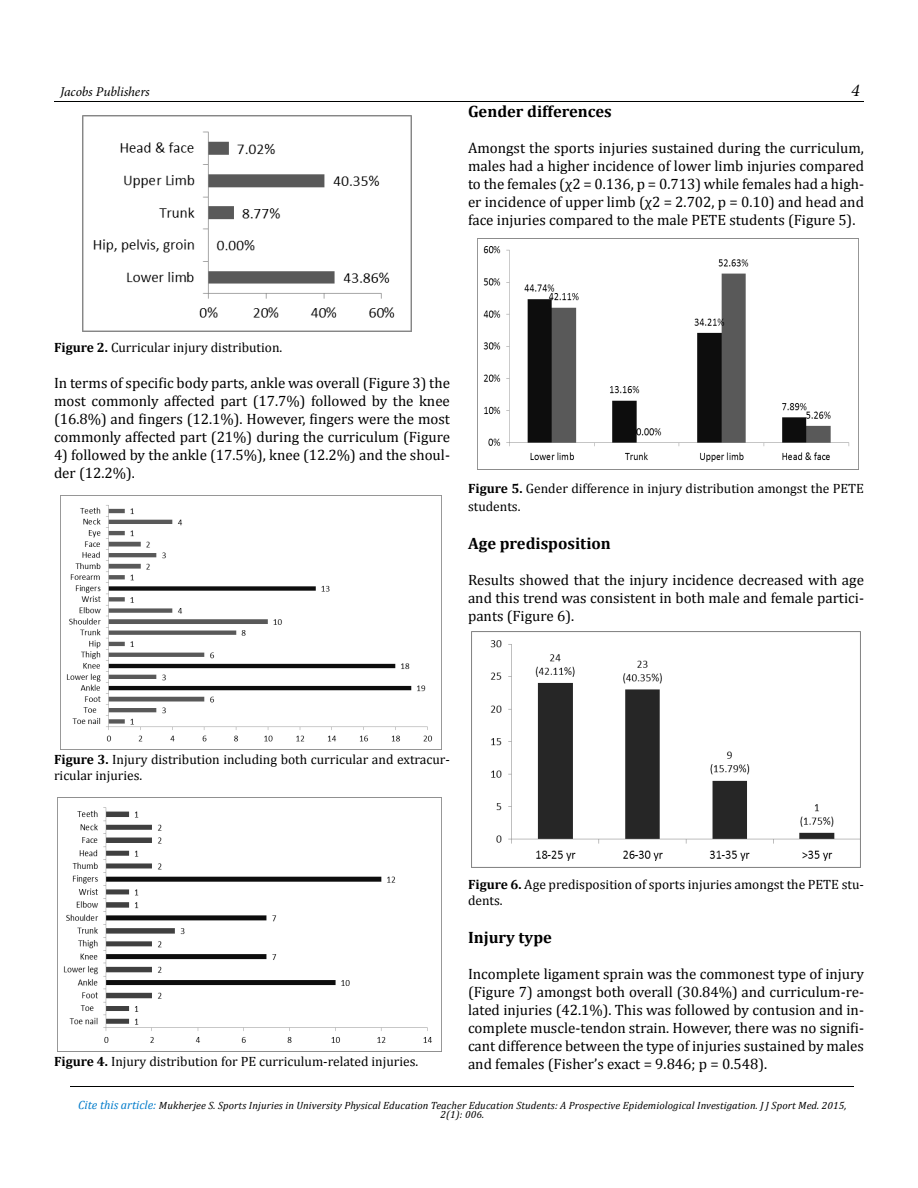
<style>
.page{position:relative;width:918px;height:1188px;background:#fff}
.page>*{position:absolute;margin:0;border:0;box-sizing:border-box;transform-origin:0 0}
.t1{font:italic 18px "Minion Pro";color:#000}
.t2{font:700 16.5px "Cambria";color:#000}
.t3{font:15px/18px "Cambria";color:#000;text-align:justify}
.t4{font:13.5px/16.2px "Cambria";color:#000}
.t5{font:italic 13.5px "Minion Pro";letter-spacing:-.005em;color:#000}
.t6{font:italic 10.5px/9px "Cambria";letter-spacing:.01em;color:#000;text-align:center}
.s1{font-weight:700}
.s2{font-size:12px;color:#007bca}
</style>
<div class="page">
<hr style="left:71px;top:1086px;width:783px;height:1px;background:#000100">
<hr style="left:54px;top:102px;width:810px;height:1px;background:#000100">
<img style="left:83px;top:116px;width:328px;height:216px">
<img style="left:60px;top:495px;width:381px;height:254px">
<img style="left:477px;top:238px;width:381px;height:232px">
<img style="left:471px;top:631px;width:389px;height:236px">
<img style="left:57px;top:797px;width:384px;height:254px">
<p class="t5" style="left:60px;top:82px;width:91px">Jacobs Publishers</p>
<p class="t1" style="left:851px;top:78px;width:10px">4</p>
<p class="t2" style="left:468px;top:99px;width:145px">Gender differences</p>
<p class="t3" style="left:468px;top:139px;width:398px">Amongst the sports injuries sustained during the curriculum, males had a higher incidence of lower limb injuries compared to the females (χ2 = 0.136, p = 0.713) while females had a high&shy;er incidence of upper limb (χ2 = 2.702, p = 0.10) and head and face injuries compared to the male PETE students (Figure 5).</p>
<p class="t4" style="left:54px;top:339px;width:230px"><span class="s1">Figure 2.</span> Curricular injury distribution.</p>
<p class="t3" style="left:54px;top:374px;width:398px">In terms of specific body parts, ankle was overall (Figure 3) the most commonly affected part (17.7%) followed by the knee (16.8%) and fingers (12.1%). However, fingers were the most commonly affected part (21%) during the curriculum (Figure</p>
<p class="t3" style="left:54px;top:446px;width:397px">4) followed by the ankle (17.5%), knee (12.2%) and the shoul&shy;der (12.2%).</p>
<p class="t4" style="left:468px;top:479px;width:398px;line-height:18px"><span class="s1">Figure 5.</span> Gender difference in injury distribution amongst the PETE students.</p>
<p class="t2" style="left:468px;top:531px;width:144px">Age predisposition</p>
<p class="t3" style="left:468px;top:571px;width:397px">Results showed that the injury incidence decreased with age and this trend was consistent in both male and female partici&shy;pants (Figure 6).</p>
<p class="t4" style="left:54px;top:751px;width:397px"><span class="s1">Figure 3.</span> Injury distribution including both curricular and extracur&shy;ricular injuries.</p>
<p class="t4" style="left:468px;top:876px;width:397px"><span class="s1">Figure 6.</span> Age predisposition of sports injuries amongst the PETE stu&shy;dents.</p>
<p class="t2" style="left:468px;top:926px;width:85px">Injury type</p>
<p class="t3" style="left:468px;top:965px;width:398px">Incomplete ligament sprain was the commonest type of injury (Figure 7) amongst both overall (30.84%) and curriculum-re&shy;lated injuries (42.1%). This was followed by contusion and in&shy;complete muscle-tendon strain. However, there was no signifi&shy;cant difference between the type of injuries sustained by males and females (Fisher’s exact = 9.846; p = 0.548).</p>
<p class="t6" style="left:78px;top:1101px;width:770px"><span class="s2">Cite this article:</span> Mukherjee S. Sports Injuries in University Physical Education Teacher Education Students: A Prospective Epidemiological Investigation. J J Sport Med. 2015,<br>2(1): 006.</p>
<p class="t4" style="left:54px;top:1054px;width:366px"><span class="s1">Figure 4.</span> Injury distribution for PE curriculum-related injuries.</p>
</div>
